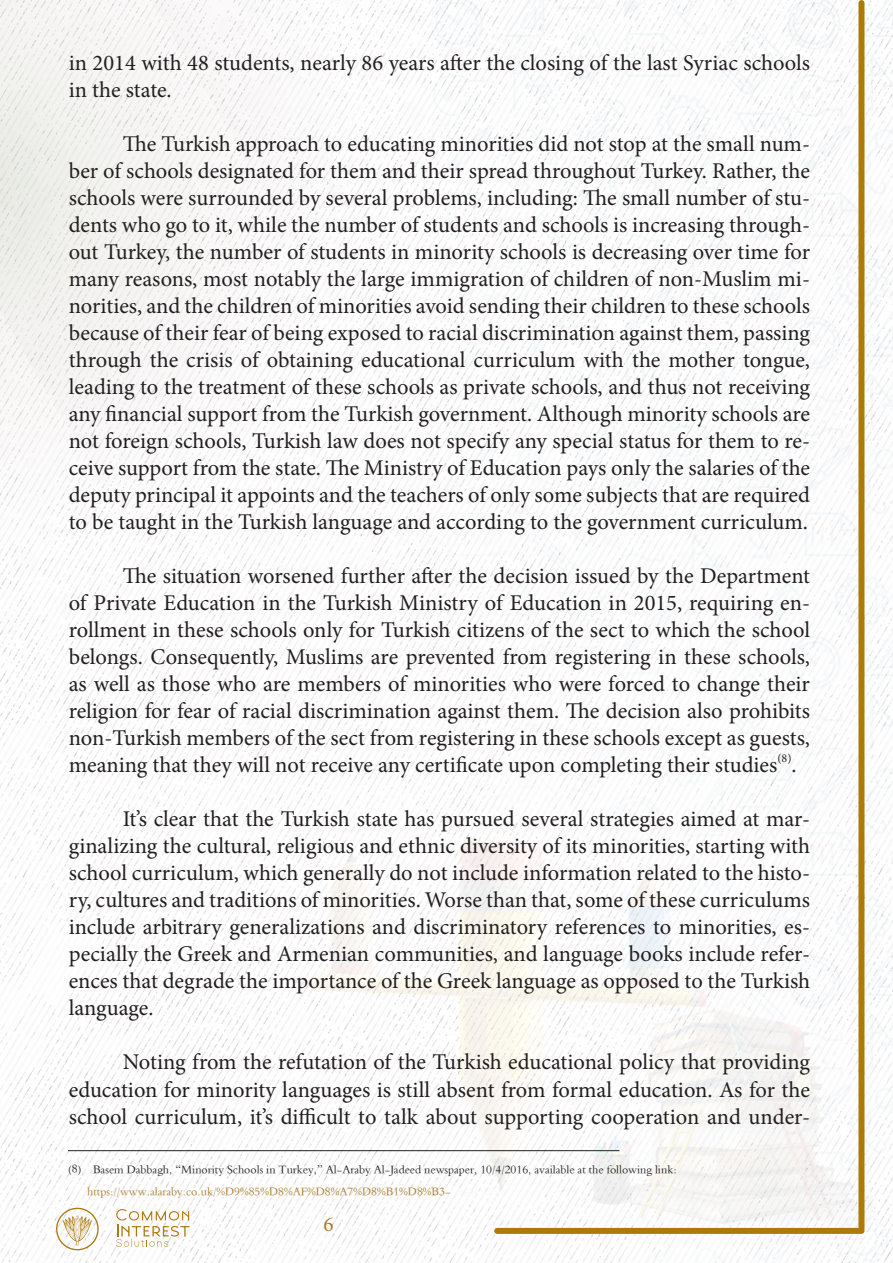
<style>
.page{position:relative;width:893px;height:1263px;background:#fff}
.page>*{position:absolute;margin:0;border:0;box-sizing:border-box;transform-origin:0 0}
.t1{font:22.5px/27px "Minion Pro";color:#231f20;text-align:justify}
.t2{font:21px "Minion Pro";color:#ac7b2b}
.t3{font:12px "Traditional Arabic";color:#231f20}
.t4{font:12px "Traditional Arabic";color:#ac7b2b}
.t5{font:12px "Minion Pro";color:#231f20}
</style>
<div class="page">
<img style="left:0;top:0;width:893px;height:1263px">
<svg style="left:116px;top:1209px;width:74px;height:38px"></svg>
<svg style="left:53px;top:1208px;width:47px;height:44px"></svg>
<svg style="left:491px;top:0;width:376px;height:1237px"></svg>
<hr style="left:68px;top:1150px;width:551px;height:1px;background:#231f20">
<p class="t1" style="left:69px;top:50px;width:743px">in 2014 with 48 students, nearly 86 years after the closing of the last Syriac schools in the state.</p>
<p class="t1" style="left:69px;top:131px;width:743px;text-indent:54px">The Turkish approach to educating minorities did not stop at the small num&shy;ber of schools designated for them and their spread throughout Turkey. Rather, the schools were surrounded by several problems, including: The small number of stu&shy;dents who go to it, while the number of students and schools is increasing through&shy;out Turkey, the number of students in minority schools is decreasing over time for many reasons, most notably the large immigration of children of non-Muslim mi&shy;norities, and the children of minorities avoid sending their children to these schools because of their fear of being exposed to racial discrimination against them, passing through the crisis of obtaining educational curriculum with the mother tongue, leading to the treatment of these schools as private schools, and thus not receiving any financial support from the Turkish government. Although minority schools are not foreign schools, Turkish law does not specify any special status for them to re&shy;ceive support from the state. The Ministry of Education pays only the salaries of the deputy principal it appoints and the teachers of only some subjects that are required to be taught in the Turkish language and according to the government curriculum.</p>
<p class="t1" style="left:69px;top:563px;width:743px;text-indent:54px">The situation worsened further after the decision issued by the Department of Private Education in the Turkish Ministry of Education in 2015, requiring en&shy;rollment in these schools only for Turkish citizens of the sect to which the school belongs. Consequently, Muslims are prevented from registering in these schools, as well as those who are members of minorities who were forced to change their religion for fear of racial discrimination against them. The decision also prohibits non-Turkish members of the sect from registering in these schools except as guests, meaning that they will not receive any certificate upon completing their studies</p>
<p class="t5" style="left:777px;top:750px;width:16px">(8)</p>
<p class="t1" style="left:791px;top:752px;width:7px">.</p>
<p class="t1" style="left:69px;top:806px;width:743px;text-indent:54px">It’s clear that the Turkish state has pursued several strategies aimed at mar&shy;ginalizing the cultural, religious and ethnic diversity of its minorities, starting with school curriculum, which generally do not include information related to the histo&shy;ry, cultures and traditions of minorities. Worse than that, some of these curriculums include arbitrary generalizations and discriminatory references to minorities, es&shy;pecially the Greek and Armenian communities, and language books include refer&shy;ences that degrade the importance of the Greek language as opposed to the Turkish language.</p>
<p class="t1" style="left:69px;top:1049px;width:743px;text-indent:54px">Noting from the refutation of the Turkish educational policy that providing education for minority languages is still absent from formal education. As for the school curriculum, it’s difficult to talk about supporting cooperation and under-</p>
<p class="t3" style="left:68px;top:1161px;width:14px">(8)</p>
<p class="t3" style="left:93px;top:1162px;width:585px">Basem Dabbagh, “Minority Schools in Turkey,” Al-Araby Al-Jadeed newspaper, 10/4/2016, available at the following link:</p>
<p class="t4" style="left:87px;top:1184px;width:365px">https://www.alaraby.co.uk/%D9%85%D8%AF%D8%A7%D8%B1%D8%B3-</p>
<p class="t2" style="left:324px;top:1211px;width:12px">6</p>
</div>
